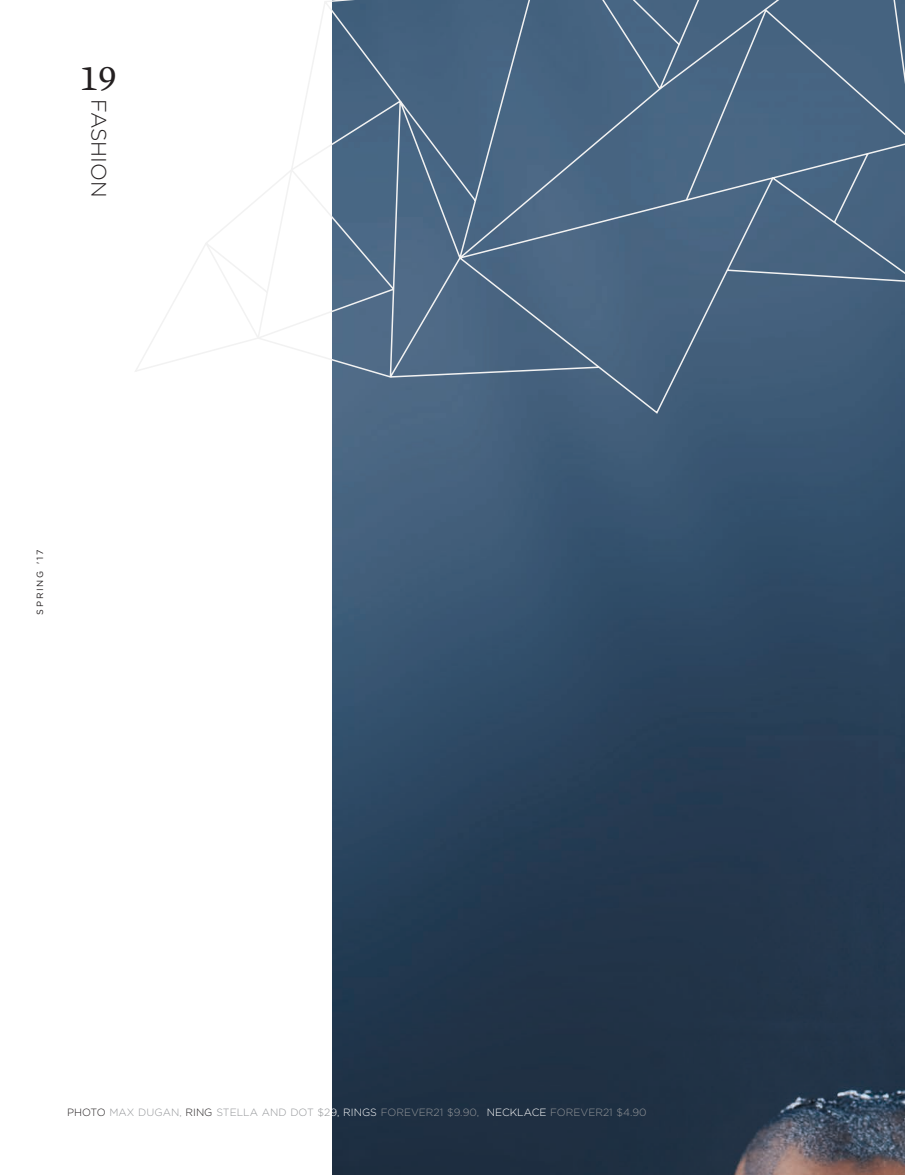
<style>
.page{position:relative;width:905px;height:1175px;background:#fff}
.page>*{position:absolute;margin:0;border:0;box-sizing:border-box;transform-origin:0 0}
.t1{font:36px "Mercury Numeric G2";color:#231f20}
.t2{font:300 21px "Gotham";color:#231f20}
.t3{font:300 10.5px "Gotham";color:#939598}
.t4{font:9px "Gotham";letter-spacing:.2em;color:#231f20}
.s1{color:#231f20}
.s2{color:#fff}
</style>
<div class="page">
<img style="left:332px;top:415px;width:572px;height:759px">
<svg style="left:135px;top:0;width:769px;height:415px"></svg>
<h1 class="t1" style="left:80px;top:61px;width:39px">19</h1>
<p class="t2" style="left:112px;top:99px;width:99px;rotate:90deg">FASHION</p>
<p class="t4" style="left:34px;top:614px;width:66px;rotate:-90deg">SPRING '17</p>
<p class="t3" style="left:67px;top:1106px;width:581px"><span class="s1">PHOTO</span> MAX DUGAN, <span class="s1">RING</span> STELLA AND DOT $2<span class="s2">9, RINGS</span> FOREVER21 $9.90, <span class="s2">NECKLACE</span> FOREVER21 $4.90</p>
</div>
